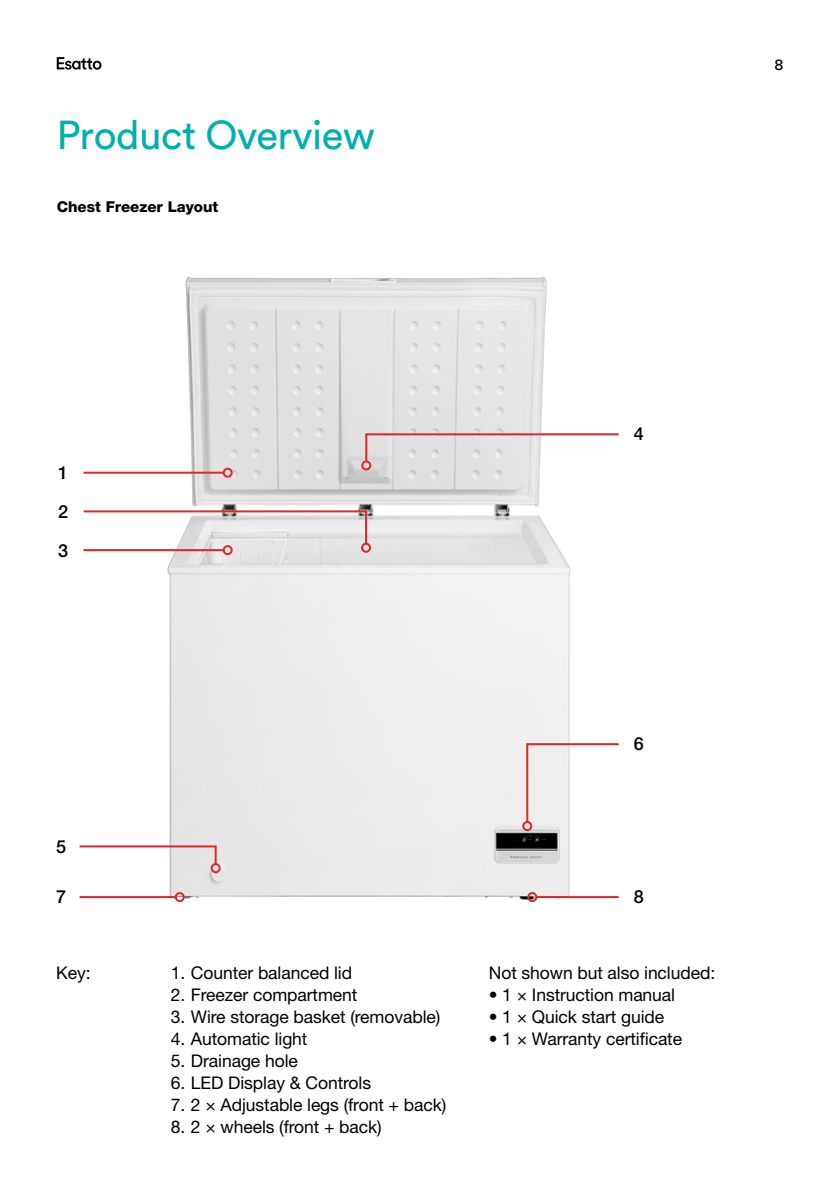
<style>
.page{position:relative;width:840px;height:1191px;background:#fff}
.page>*{position:absolute;margin:0;border:0;box-sizing:border-box;transform-origin:0 0}
.t1{font:40px "Circular Std";letter-spacing:-.01em;color:#00b0ad}
.t2{font:500 18px "Helvetica Neue LT Std";color:#000}
.t3{font:17.6px "Helvetica Neue LT Std";letter-spacing:-.005em;color:#000}
.t4{font:16px "Circular Std";color:#000}
.t5{font:800 15px "Helvetica Neue LT Std";color:#000}
</style>
<div class="page">
<svg style="left:57px;top:57px;width:44px;height:13px"></svg>
<img style="left:135px;top:276px;width:470px;height:627px">
<hr style="left:84px;top:472px;width:139px;height:2px;background:#e32726">
<div style="left:222px;top:468px;width:10px;height:10px;border:2px solid #e32726;border-radius:50%"></div>
<hr style="left:84px;top:549px;width:139px;height:2px;background:#e32726">
<div style="left:222px;top:545px;width:10px;height:10px;border:2px solid #e32726;border-radius:50%"></div>
<svg style="left:83px;top:509px;width:285px;height:37px"></svg>
<div style="left:361px;top:543px;width:10px;height:10px;border:2px solid #e32726;border-radius:50%"></div>
<svg style="left:79px;top:844px;width:138px;height:22px"></svg>
<div style="left:210px;top:863px;width:10px;height:10px;border:2px solid #e32726;border-radius:50%"></div>
<hr style="left:80px;top:896px;width:96px;height:2px;background:#e32726">
<div style="left:175px;top:892px;width:10px;height:10px;border:2px solid #e32726;border-radius:50%"></div>
<svg style="left:525px;top:742px;width:94px;height:82px"></svg>
<div style="left:522px;top:821px;width:10px;height:10px;border:2px solid #e32726;border-radius:50%"></div>
<svg style="left:364px;top:432px;width:255px;height:31px"></svg>
<div style="left:361px;top:460px;width:10px;height:10px;border:2px solid #e32726;border-radius:50%"></div>
<hr style="left:536px;top:896px;width:82px;height:2px;background:#e32726">
<div style="left:527px;top:892px;width:10px;height:10px;border:2px solid #e32726;border-radius:50%"></div>
<h1 class="t1" style="left:57px;top:111px;width:319px">Product Overview</h1>
<p class="t5" style="left:57px;top:198px;width:163px">Chest Freezer Layout</p>
<p class="t4" style="left:774px;top:54px;width:10px">8</p>
<p class="t2" style="left:58px;top:462px;width:12px">1</p>
<p class="t2" style="left:58px;top:500px;width:12px">2</p>
<p class="t2" style="left:58px;top:539px;width:12px">3</p>
<p class="t2" style="left:56px;top:835px;width:12px">5</p>
<p class="t2" style="left:56px;top:886px;width:12px">7</p>
<p class="t3" style="left:56px;top:962px;width:36px">Key:</p>
<p class="t2" style="left:633px;top:423px;width:12px">4</p>
<p class="t2" style="left:633px;top:733px;width:12px">6</p>
<p class="t3" style="left:171px;top:962px;width:183px">1. Counter balanced lid</p>
<p class="t3" style="left:171px;top:984px;width:188px">2. Freezer compartment</p>
<p class="t3" style="left:171px;top:1006px;width:271px">3. Wire storage basket (removable)</p>
<p class="t3" style="left:171px;top:1028px;width:138px">4. Automatic light</p>
<p class="t3" style="left:171px;top:1050px;width:128px">5. Drainage hole</p>
<p class="t3" style="left:171px;top:1072px;width:202px">6. LED Display &amp; Controls</p>
<p class="t3" style="left:171px;top:1094px;width:277px">7. 2 × Adjustable legs (front + back)</p>
<p class="t3" style="left:171px;top:1116px;width:212px">8. 2 × wheels (front + back)</p>
<p class="t2" style="left:633px;top:886px;width:12px">8</p>
<p class="t3" style="left:488px;top:962px;width:228px">Not shown but also included:</p>
<p class="t3" style="left:488px;top:984px;width:188px">• 1 × Instruction manual</p>
<p class="t3" style="left:488px;top:1006px;width:177px">• 1 × Quick start guide</p>
<p class="t3" style="left:488px;top:1028px;width:195px">• 1 × Warranty certificate</p>
</div>
